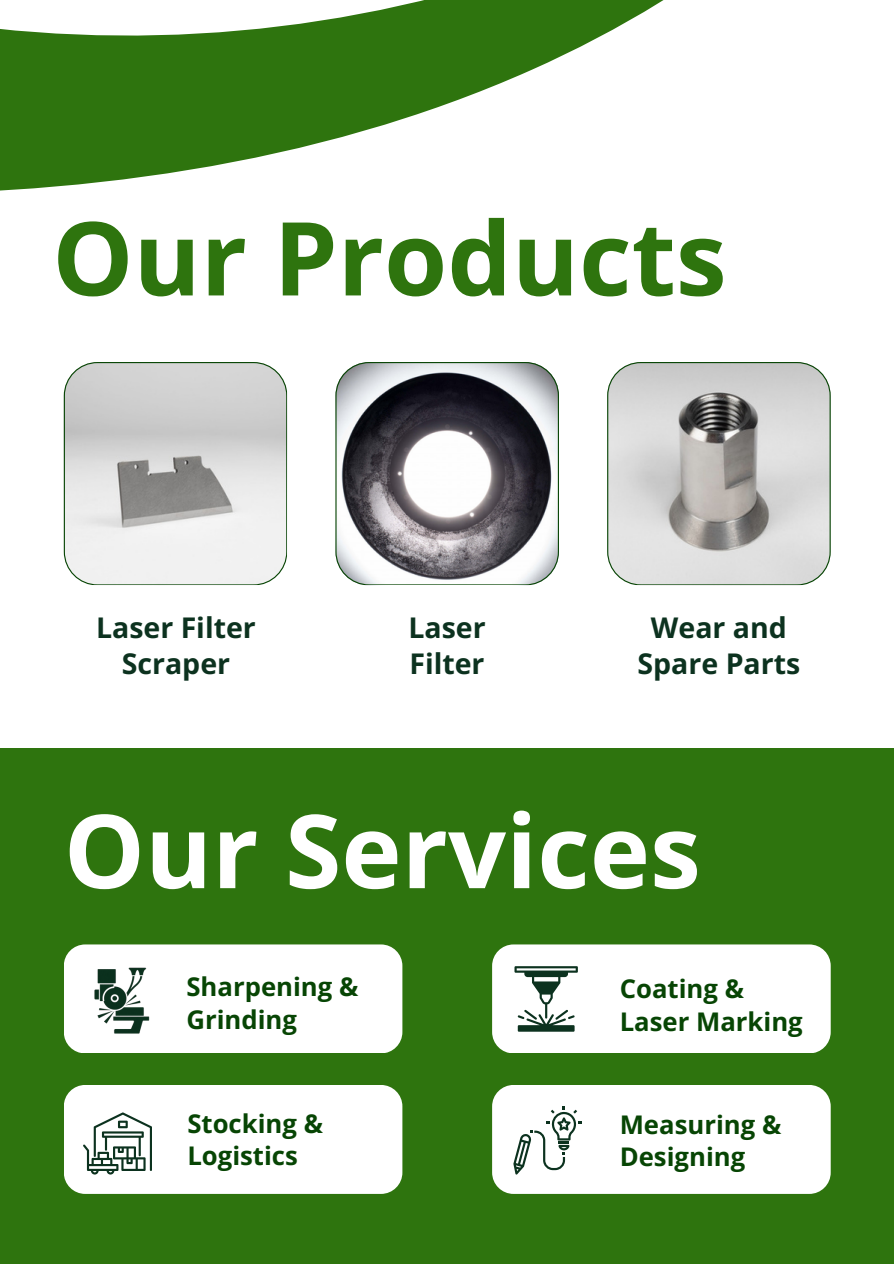
<style>
.page{position:relative;width:894px;height:1264px;background:#fff}
.page>*{position:absolute;margin:0;border:0;box-sizing:border-box;transform-origin:0 0}
.t1{font:700 102px "Open Sans";color:#fff}
.t2{font:700 102px "Open Sans";color:#2e740e}
.t3{font:700 28.5px/36px "Open Sans";color:#0c321f;text-align:center}
.t4{font:700 25.65px/32.7px "Open Sans";color:#074504}
</style>
<div class="page">
<svg style="left:64px;top:362px;width:223px;height:223px"></svg>
<svg style="left:335px;top:362px;width:223px;height:223px"></svg>
<svg style="left:607px;top:362px;width:222px;height:223px;background:#c2c3c1"></svg>
<div style="left:0;top:748px;width:893px;height:515px;background:#2e740e"></div>
<svg style="left:0;top:52px;width:570px;height:139px;fill:#2e740e"></svg>
<svg style="left:0;top:0;width:664px;height:52px;fill:#2e740e"></svg>
<div style="left:64px;top:944px;width:338px;height:109px;background:#fff"></div>
<div style="left:492px;top:944px;width:338px;height:109px;background:#fff"></div>
<svg style="left:514px;top:966px;width:63px;height:65px"></svg>
<div style="left:64px;top:1084px;width:338px;height:109px;background:#fff"></div>
<svg style="left:83px;top:1112px;width:69px;height:62px"></svg>
<div style="left:492px;top:1084px;width:338px;height:109px;background:#fff"></div>
<svg style="left:513px;top:1106px;width:68px;height:68px"></svg>
<img style="left:94px;top:967px;width:56px;height:67px">
<h1 class="t2" style="left:52px;top:186px;width:675px">Our Products</h1>
<p class="t3" style="left:96px;top:609px;width:161px">Laser Filter<br>Scraper</p>
<p class="t3" style="left:408px;top:609px;width:79px;text-align:left">Laser<br>Filter</p>
<p class="t3" style="left:637px;top:609px;width:164px">Wear and<br>Spare Parts</p>
<h1 class="t1" style="left:64px;top:779px;width:638px">Our Services</h1>
<p class="t4" style="left:186px;top:969px;width:173px">Sharpening &amp;<br>Grinding</p>
<p class="t4" style="left:187px;top:1106px;width:137px">Stocking &amp;<br>Logistics</p>
<p class="t4" style="left:619px;top:971px;width:184px">Coating &amp;<br>Laser Marking</p>
<p class="t4" style="left:619px;top:1107px;width:163px">Measuring &amp;<br>Designing</p>
</div>
